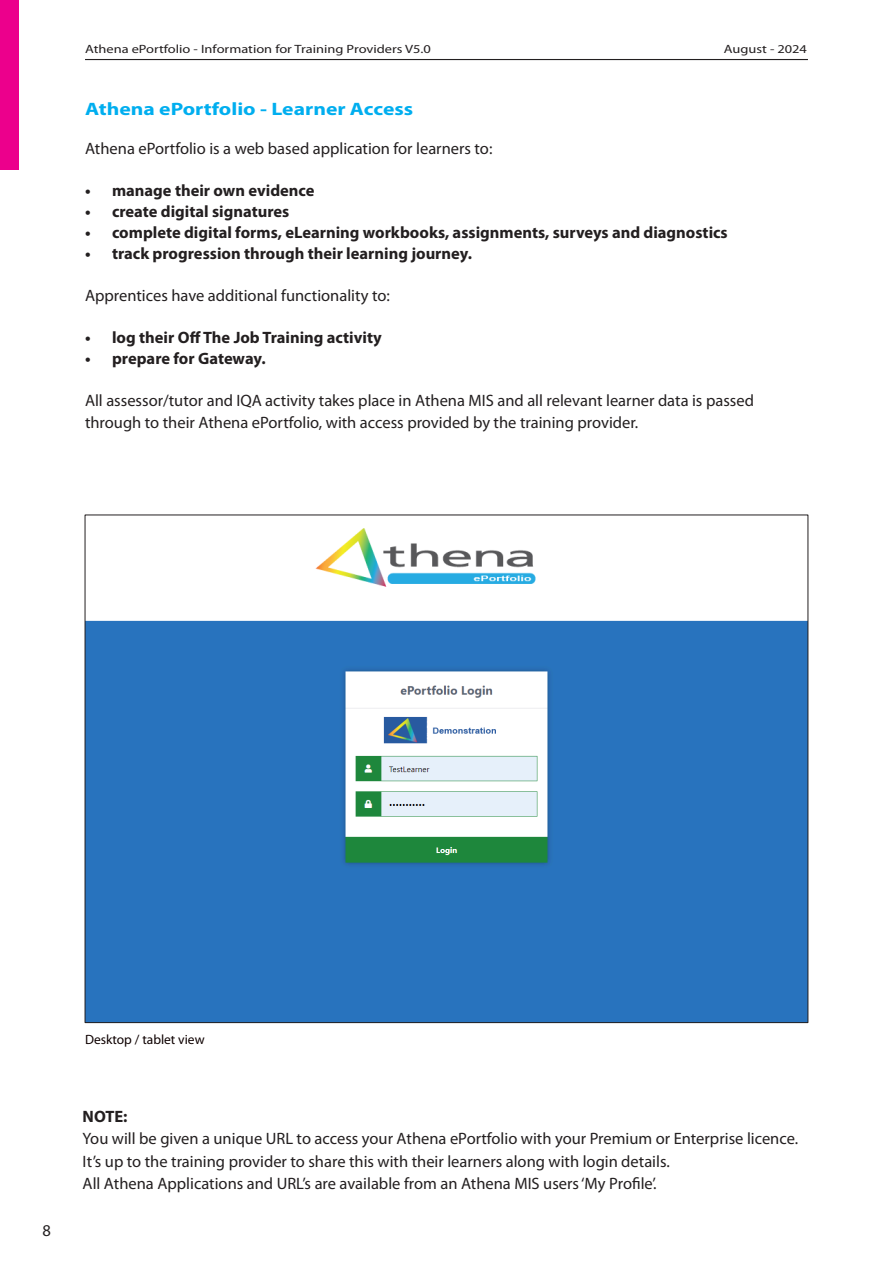
<style>
.page{position:relative;width:893px;height:1263px;background:#fff}
.page>*{position:absolute;margin:0;border:0;box-sizing:border-box;transform-origin:0 0}
.t1{font:700 18px "Myriad Pro";color:#00aeef;scale:1.2 1}
.t2{font:16.5px "Myriad Pro";color:#231f20}
.t3{font:700 16.5px "Myriad Pro";color:#231f20}
.t4{font:13.5px "Myriad Pro";color:#0e0100}
.t5{font:12px "Myriad Pro";color:#231f20;scale:1.2 1}
</style>
<div class="page">
<hr style="left:85px;top:59px;width:723px;height:1px;background:#231f20">
<div style="left:0;top:0;width:18px;height:169px;background:#ec008c"></div>
<img style="left:87px;top:620px;width:719px;height:401px">
<img style="left:315px;top:528px;width:221px;height:59px">
<p class="t5" style="left:85px;top:44px;width:290px">Athena ePortfolio - Information for Training Providers V5.0</p>
<p class="t5" style="left:724px;top:44px;width:71px">August - 2024</p>
<p class="t1" style="left:85px;top:101px;width:275px">Athena ePortfolio - Learner Access</p>
<p class="t2" style="left:85px;top:141px;width:409px">Athena ePortfolio is a web based application for learners to:</p>
<p class="t3" style="left:85px;top:183px;width:231px">• manage their own evidence</p>
<p class="t3" style="left:85px;top:204px;width:206px">• create digital signatures</p>
<p class="t3" style="left:85px;top:225px;width:644px">• complete digital forms, eLearning workbooks, assignments, surveys and diagnostics</p>
<p class="t3" style="left:85px;top:246px;width:388px">• track progression through their learning journey.</p>
<p class="t2" style="left:85px;top:288px;width:306px">Apprentices have additional functionality to:</p>
<p class="t3" style="left:85px;top:330px;width:298px">• log their Off The Job Training activity</p>
<p class="t3" style="left:85px;top:351px;width:182px">• prepare for Gateway.</p>
<p class="t2" style="left:85px;top:393px;width:670px">All assessor/tutor and IQA activity takes place in Athena MIS and all relevant learner data is passed</p>
<p class="t2" style="left:85px;top:416px;width:555px">through to their Athena ePortfolio, with access provided by the training provider.</p>
<p class="t2" style="left:43px;top:1224px;width:10px">8</p>
<p class="t4" style="left:85px;top:1034px;width:121px">Desktop / tablet view</p>
<p class="t3" style="left:83px;top:1109px;width:46px">NOTE:</p>
<p class="t2" style="left:83px;top:1132px;width:717px">You will be given a unique URL to access your Athena ePortfolio with your Premium or Enterprise licence.</p>
<p class="t2" style="left:83px;top:1154px;width:589px">It’s up to the training provider to share this with their learners along with login details.</p>
<p class="t2" style="left:83px;top:1177px;width:576px">All Athena Applications and URL’s are available from an Athena MIS users ‘My Profile’.</p>
</div>
